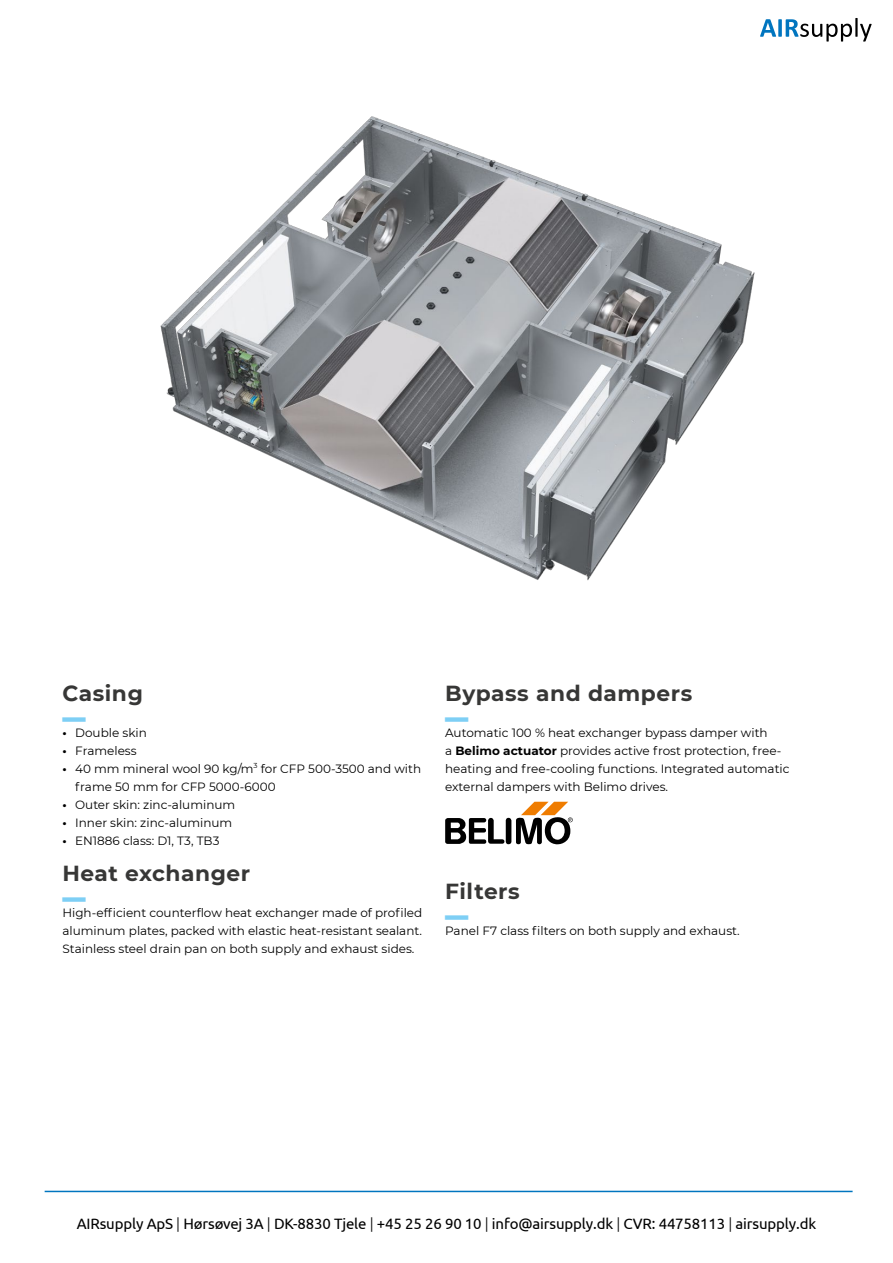
<style>
.page{position:relative;width:893px;height:1263px;background:#fff}
.page>*{position:absolute;margin:0;border:0;box-sizing:border-box;transform-origin:0 0}
.t1{font:93px/180px "Montserrat";color:#7ecff5;scale:.5 1}
.t2{font:700 21.75px "Montserrat";letter-spacing:.025em;color:#373736}
.t3{font:15px "Ubuntu";letter-spacing:-.01em;color:#000}
.t4{font:12px/18px "Montserrat";color:#000}
.s1{font-weight:700}
.s2{font-weight:300}
</style>
<div class="page">
<hr style="left:45px;top:1191px;width:808px;height:1px;background:#0075bf">
<svg style="left:760px;top:18px;width:112px;height:24px"></svg>
<div style="left:506px;top:818px;width:5px;height:26px;background:#000;border-radius:3px"></div>
<svg style="left:445px;top:818px;width:59px;height:26px"></svg>
<svg style="left:516px;top:802px;width:57px;height:42px"></svg>
<img style="left:160px;top:116px;width:595px;height:465px">
<h2 class="t2" style="left:62px;top:677px;width:82px">Casing</h2>
<p class="t4" style="left:62px;top:723px;width:86px"><span class="s1">•</span> Double skin</p>
<p class="t4" style="left:62px;top:741px;width:76px"><span class="s1">•</span> Frameless</p>
<p class="t4" style="left:75px;top:759px;width:347px;text-indent:-13px"><span class="s1">•</span> 40 mm mineral wool 90 kg/m<sup>3</sup> for CFP 500-3500 and with frame 50 mm for CFP 5000-6000</p>
<p class="t4" style="left:62px;top:795px;width:174px"><span class="s1">•</span> Outer skin: zinc-aluminum</p>
<p class="t4" style="left:62px;top:813px;width:171px"><span class="s1">•</span> Inner skin: zinc-aluminum</p>
<p class="t4" style="left:62px;top:831px;width:159px"><span class="s1">•</span> EN1886 class: D1, T3, TB3</p>
<h2 class="t2" style="left:62px;top:857px;width:189px">Heat exchanger</h2>
<p class="t4" style="left:62px;top:903px;width:361px;text-align:justify">High-efficient counterflow heat exchanger made of profiled aluminum plates, packed with elastic heat-resistant sealant.<br>Stainless steel drain pan on both supply and exhaust sides.</p>
<h2 class="t2" style="left:445px;top:677px;width:249px">Bypass and dampers</h2>
<p class="t4" style="left:445px;top:723px;width:346px">Automatic 100 % heat exchanger bypass damper with<br>a <span class="s1">Belimo actuator</span> provides active frost protection, free&shy;heating and free-cooling functions. Integrated automatic external dampers with Belimo drives.</p>
<h1 class="t1" style="left:62px;top:619px;width:48px">– –</h1>
<h1 class="t1" style="left:445px;top:610px;width:48px;line-height:198px">– –</h1>
<h2 class="t2" style="left:445px;top:875px;width:76px">Filters</h2>
<p class="t4" style="left:445px;top:921px;width:296px">Panel F7 class filters on both supply and exhaust.</p>
<p class="t3" style="left:77px;top:1214px;width:741px">AIRsupply ApS <span class="s2">|</span> Hørsøvej 3A <span class="s2">|</span> DK-8830 Tjele <span class="s2">|</span> +45 25 26 90 10 <span class="s2">|</span> info@airsupply.dk <span class="s2">|</span> CVR: 44758113 <span class="s2">|</span> airsupply.dk</p>
</div>
